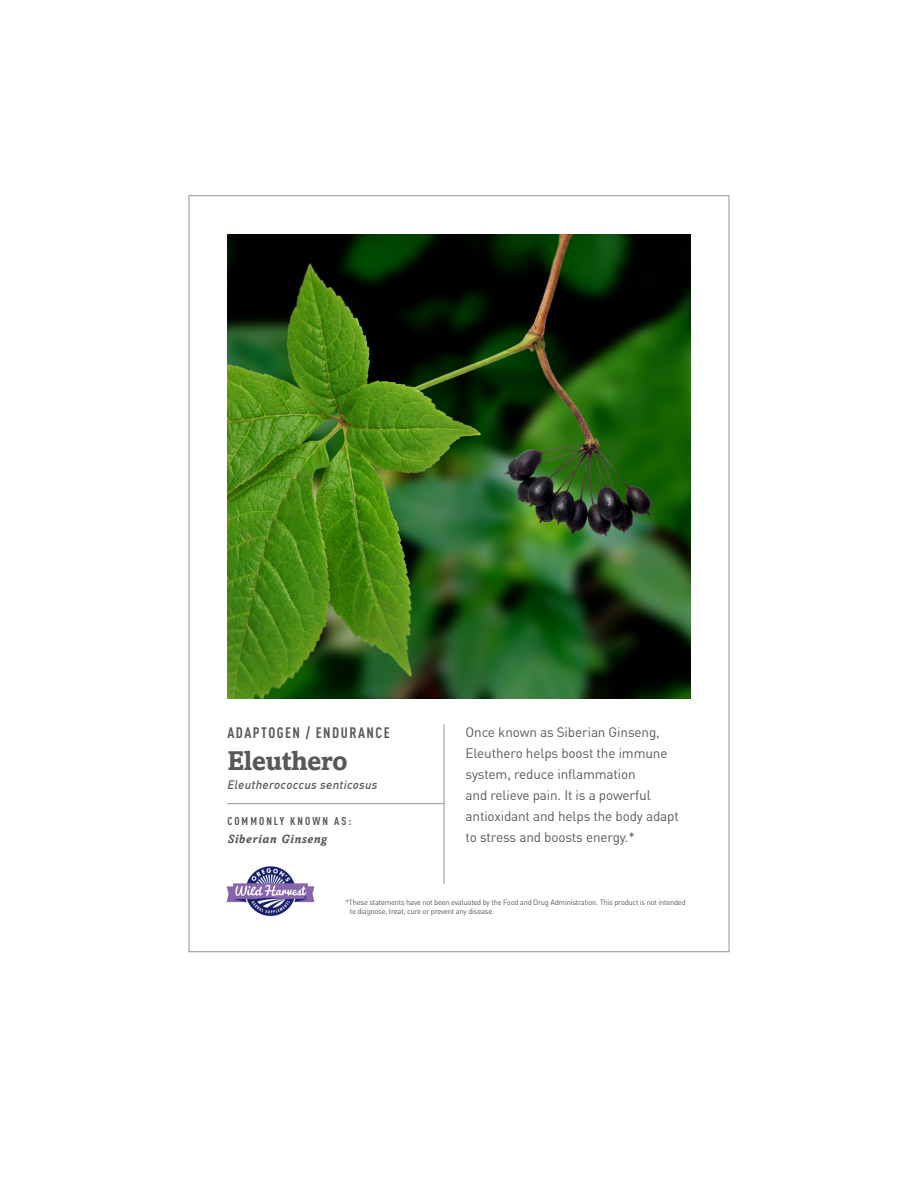
<style>
.page{position:relative;width:918px;height:1188px;background:#fff}
.page>*{position:absolute;margin:0;border:0;box-sizing:border-box;transform-origin:0 0}
.NAME{font:700 27px "Amasis MT Std";letter-spacing:-.015em;color:#57585a}
.U_S_E{font:700 condensed 15px "DINOT";letter-spacing:.1em;color:#57585a}
.Paragraph{font:13.5px/21px "DIN Offc";letter-spacing:-.01em;color:#57585a}
.botanical_name{font:italic 500 12px "DIN Offc";letter-spacing:.025em;color:#57585a}
.Common_name{font:italic 700 12px "Amasis MT Std";letter-spacing:.05em;color:#57585a}
.t1{font:700 condensed 11.25px "DINOT";letter-spacing:.18em;color:#57585a}
.t2{font:7.5px/9px "DIN Offc";letter-spacing:-.03em;color:#57585a}
</style>
<div class="page">
<img style="left:227px;top:235px;width:464px;height:463px">
<img style="left:226px;top:866px;width:89px;height:50px">
<hr style="left:227px;top:803px;width:217px;height:1px;background:#939598">
<hr style="left:444px;top:724px;width:1px;height:160px;background:#939598">
<p class="U_S_E" style="left:227px;top:721px;width:164px">ADAPTOGEN / ENDURANCE</p>
<p class="NAME" style="left:227px;top:744px;width:122px">Eleuthero</p>
<p class="botanical_name" style="left:227px;top:777px;width:152px">Eleutherococcus senticosus</p>
<p class="t1" style="left:227px;top:813px;width:126px">COMMONLY KNOWN AS:</p>
<p class="Common_name" style="left:227px;top:832px;width:101px">Siberian Ginseng</p>
<p class="Paragraph" style="left:466px;top:721px;width:215px">Once known as Siberian Ginseng,<br>Eleuthero helps boost the immune system, reduce inflammation<br>and relieve pain. It is a powerful antioxidant and helps the body adapt to stress and boosts energy.*</p>
<p class="t2" style="left:350px;top:898px;width:337px;text-indent:-4px">*These statements have not been evaluated by the Food and Drug Administration. This product is not intended to diagnose, treat, cure or prevent any disease.</p>
</div>
